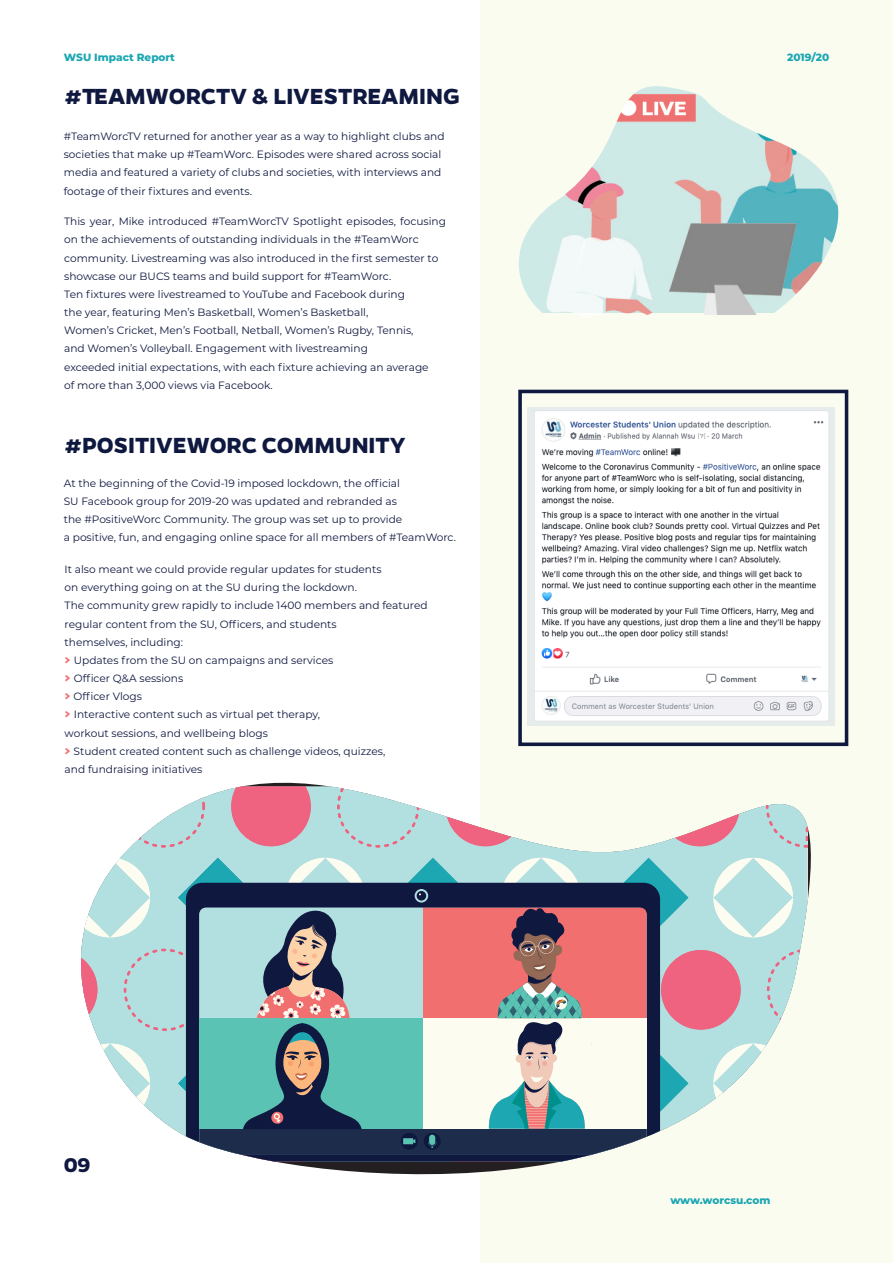
<style>
.page{position:relative;width:893px;height:1263px;background:#fff}
.page>*{position:absolute;margin:0;border:0;box-sizing:border-box;transform-origin:0 0}
.t1{font:700 24.75px "Gentona";color:#0f183f}
.t2{font:700 22.5px "Gentona";color:#0f183f}
.t3{font:10.65px/18.1px "Montserrat";color:#0f183f}
.t4{font:800 10.5px "Montserrat";color:#1ca7b3}
.s1{font-family:"Gentona";font-weight:700;font-size:15px;color:#f26f70}
</style>
<div class="page">
<div style="left:481px;top:0;width:412px;height:1263px;background:#fbfcf0"></div>
<img style="left:519px;top:86px;width:320px;height:231px">
<img style="left:528px;top:407px;width:307px;height:303px">
<div style="left:518px;top:390px;width:330px;height:356px;border:4px solid #0f183f"></div>
<svg style="left:271px;top:710px;width:577px;height:524px"></svg>
<svg style="left:311px;top:769px;width:455px;height:68px"></svg>
<svg style="left:245px;top:769px;width:66px;height:17px"></svg>
<svg style="left:337px;top:769px;width:82px;height:17px"></svg>
<svg style="left:446px;top:769px;width:79px;height:68px"></svg>
<svg style="left:551px;top:769px;width:83px;height:33px"></svg>
<svg style="left:660px;top:769px;width:80px;height:68px"></svg>
<img style="left:120px;top:786px;width:201px;height:72px">
<img style="left:321px;top:786px;width:133px;height:72px">
<img style="left:454px;top:786px;width:312px;height:9px">
<img style="left:498px;top:837px;width:177px;height:21px">
<img style="left:719px;top:804px;width:88px;height:54px">
<img style="left:454px;top:846px;width:44px;height:12px">
<img style="left:674px;top:838px;width:45px;height:20px">
<img style="left:139px;top:797px;width:66px;height:50px">
<img style="left:231px;top:786px;width:80px;height:60px">
<img style="left:337px;top:788px;width:82px;height:56px">
<img style="left:447px;top:817px;width:64px;height:29px">
<img style="left:551px;top:802px;width:83px;height:45px">
<img style="left:675px;top:814px;width:64px;height:32px">
<svg style="left:766px;top:769px;width:42px;height:78px"></svg>
<svg style="left:81px;top:858px;width:727px;height:303px"></svg>
<img style="left:502px;top:984px;width:69px;height:22px">
<p class="t4" style="left:64px;top:50px;width:113px">WSU Impact Report</p>
<p class="t1" style="left:65px;top:82px;width:397px">#TEAMWORCTV &amp; LIVESTREAMING</p>
<p class="t3" style="left:64px;top:127px;width:382px">#TeamWorcTV returned for another year as a way to highlight clubs and societies that make up #TeamWorc. Episodes were shared across social media and featured a variety of clubs and societies, with interviews and footage of their fixtures and events.</p>
<p class="t3" style="left:64px;top:212px;width:383px">This year, Mike introduced #TeamWorcTV Spotlight episodes, focusing on the achievements of outstanding individuals in the #TeamWorc community. Livestreaming was also introduced in the first semester to showcase our BUCS teams and build support for #TeamWorc.<br>Ten fixtures were livestreamed to YouTube and Facebook during<br>the year, featuring Men’s Basketball, Women’s Basketball,<br>Women’s Cricket, Men’s Football, Netball, Women’s Rugby, Tennis,<br>and Women’s Volleyball. Engagement with livestreaming<br>exceeded initial expectations, with each fixture achieving an average<br>of more than 3,000 views via Facebook.</p>
<p class="t1" style="left:65px;top:430px;width:342px">#POSITIVEWORC COMMUNITY</p>
<p class="t3" style="left:64px;top:474px;width:394px">At the beginning of the Covid-19 imposed lockdown, the official<br>SU Facebook group for 2019-20 was updated and rebranded as<br>the #PositiveWorc Community. The group was set up to provide<br>a positive, fun, and engaging online space for all members of #TeamWorc.</p>
<p class="t3" style="left:65px;top:560px;width:364px">It also meant we could provide regular updates for students<br>on everything going on at the SU during the lockdown.<br>The community grew rapidly to include 1400 members and featured regular content from the SU, Officers, and students<br>themselves, including:</p>
<p class="t3" style="left:65px;top:651px;width:270px"><span class="s1">&gt;</span> Updates from the SU on campaigns and services</p>
<p class="t3" style="left:65px;top:669px;width:120px"><span class="s1">&gt;</span> Officer Q&amp;A sessions</p>
<p class="t3" style="left:65px;top:687px;width:79px"><span class="s1">&gt;</span> Officer Vlogs</p>
<p class="t3" style="left:65px;top:705px;width:257px"><span class="s1">&gt;</span> Interactive content such as virtual pet therapy,</p>
<p class="t3" style="left:65px;top:723px;width:205px">workout sessions, and wellbeing blogs</p>
<p class="t3" style="left:65px;top:742px;width:322px"><span class="s1">&gt;</span> Student created content such as challenge videos, quizzes,</p>
<p class="t3" style="left:65px;top:760px;width:139px">and fundraising initiatives</p>
<p class="t2" style="left:64px;top:1152px;width:28px">09</p>
<p class="t4" style="left:787px;top:50px;width:44px">2019/20</p>
<p class="t4" style="left:670px;top:1193px;width:102px">www.worcsu.com</p>
</div>
